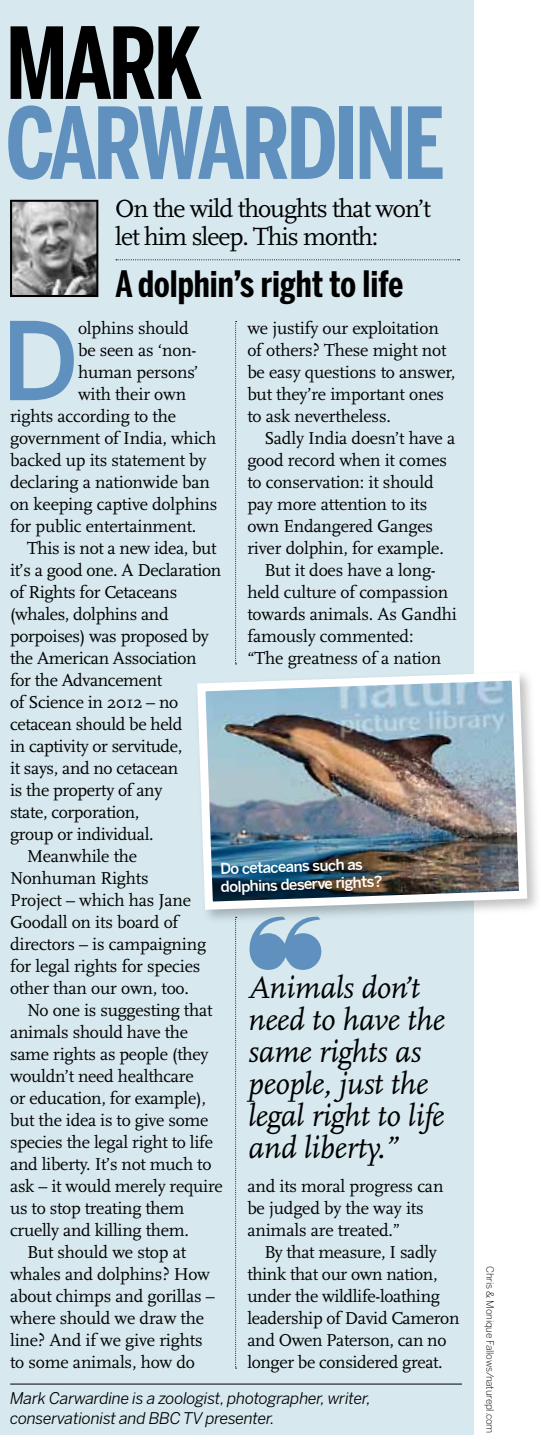
<style>
.page{position:relative;width:541px;height:1442px;background:#fff}
.page>*{position:absolute;margin:0;border:0;box-sizing:border-box;transform-origin:0 0}
.t1{font:500 107.2px "Benton Sans";color:#6090be}
.t2{font:700 98px "Benton Sans Comp";letter-spacing:-.04em;color:#6090be}
.t3{font:700 98px "Benton Sans Comp";color:#000}
.t4{font:700 36px "Benton Sans Comp";color:#000}
.t5{font:italic 32px/32px "Scala";letter-spacing:-.01em;color:#000}
.t6{font:26px/28px "Scala";letter-spacing:-.04em;color:#000}
.t7{font:18px/22px "Scala";letter-spacing:-.01em;color:#000}
.t8{font:italic 16px/20px "Benton Sans";letter-spacing:-.02em;color:#000}
.t9{font:500 15px/18px "Benton Sans";color:#fff}
.t10{font:300 10px "Benton Sans";letter-spacing:-.02em;color:#000}
</style>
<div class="page">
<div style="left:0;top:0;width:474px;height:1434px;background:#d7e9ef"></div>
<img style="left:13px;top:203px;width:82px;height:91px">
<div style="left:10px;top:200px;width:88px;height:97px;border:2px solid #000"></div>
<svg style="left:235px;top:321px;width:1px;height:343px"></svg>
<svg style="left:116px;top:259px;width:343px;height:1px"></svg>
<hr style="left:10px;top:1383px;width:452px;height:1px;background:#000">
<div style="left:194px;top:669px;width:347px;height:255px;background:#000;opacity:.25"></div>
<img style="left:194px;top:669px;width:337px;height:245px">
<svg style="left:235px;top:916px;width:1px;height:452px"></svg>
<svg style="left:249px;top:915px;width:72px;height:9px"></svg>
<h2 class="t3" style="left:6px;top:6px;width:197px">MARK</h2>
<h2 class="t2" style="left:6px;top:86px;width:440px">CARWARDINE</h2>
<h3 class="t6" style="left:115px;top:195px;width:317px">On the wild thoughts that won’t let him sleep. This month:</h3>
<h3 class="t4" style="left:115px;top:263px;width:289px">A DOLPHIN’S RIGHT TO LIFE</h3>
<p class="t7" style="left:247px;top:317px;width:209px">we justify our exploitation of others? These might not be easy questions to answer, but they’re important ones to ask nevertheless.</p>
<p class="t7" style="left:264px;top:427px;width:192px">Sadly India doesn’t have a</p>
<p class="t7" style="left:247px;top:449px;width:201px">good record when it comes</p>
<p class="t7" style="left:247px;top:471px;width:188px">to conservation: it should</p>
<p class="t7" style="left:247px;top:493px;width:181px">pay more attention to its</p>
<p class="t7" style="left:247px;top:515px;width:187px">own Endangered Ganges</p>
<p class="t7" style="left:247px;top:537px;width:198px">river dolphin, for example.</p>
<p class="t7" style="left:264px;top:559px;width:173px">But it does have a long-</p>
<p class="t7" style="left:247px;top:581px;width:202px">held culture of compassion</p>
<p class="t7" style="left:247px;top:603px;width:211px">towards animals. As Gandhi</p>
<p class="t7" style="left:247px;top:625px;width:168px">famously commented:</p>
<p class="t7" style="left:247px;top:647px;width:195px">“The greatness of a nation</p>
<h1 class="t1" style="left:1px;top:297px;width:80px">D</h1>
<p class="t7" style="left:78px;top:318px;width:112px">olphins should</p>
<p class="t7" style="left:78px;top:340px;width:120px">be seen as ‘non-</p>
<p class="t7" style="left:78px;top:361px;width:122px">human persons’</p>
<p class="t7" style="left:78px;top:383px;width:110px">with their own</p>
<p class="t7" style="left:10px;top:405px;width:167px">rights according to the</p>
<p class="t7" style="left:10px;top:427px;width:208px">government of India, which</p>
<p class="t7" style="left:10px;top:449px;width:198px">backed up its statement by</p>
<p class="t7" style="left:10px;top:471px;width:201px">declaring a nationwide ban</p>
<p class="t7" style="left:10px;top:493px;width:209px">on keeping captive dolphins</p>
<p class="t7" style="left:10px;top:515px;width:188px">for public entertainment.</p>
<p class="t7" style="left:27px;top:537px;width:191px">This is not a new idea, but</p>
<p class="t7" style="left:10px;top:559px;width:213px">it’s a good one. A Declaration</p>
<p class="t7" style="left:10px;top:581px;width:169px">of Rights for Cetaceans</p>
<p class="t7" style="left:10px;top:603px;width:160px">(whales, dolphins and</p>
<p class="t7" style="left:10px;top:625px;width:200px">porpoises) was proposed by</p>
<p class="t7" style="left:10px;top:647px;width:188px">the American Association</p>
<p class="t7" style="left:10px;top:669px;width:154px">for the Advancement</p>
<p class="t7" style="left:10px;top:691px;width:170px">of Science in 2012 – no</p>
<p class="t7" style="left:10px;top:713px;width:174px">cetacean should be held</p>
<p class="t7" style="left:10px;top:735px;width:174px">in captivity or servitude,</p>
<p class="t7" style="left:10px;top:757px;width:170px">it says, and no cetacean</p>
<p class="t7" style="left:10px;top:779px;width:154px">is the property of any</p>
<p class="t7" style="left:10px;top:801px;width:131px">state, corporation,</p>
<p class="t7" style="left:10px;top:823px;width:145px">group or individual.</p>
<p class="t7" style="left:27px;top:845px;width:112px">Meanwhile the</p>
<p class="t7" style="left:10px;top:867px;width:140px">Nonhuman Rights</p>
<p class="t7" style="left:10px;top:889px;width:183px">Project – which has Jane</p>
<p class="t7" style="left:10px;top:911px;width:170px">Goodall on its board of</p>
<p class="t7" style="left:10px;top:933px;width:198px">directors – is campaigning</p>
<p class="t7" style="left:10px;top:955px;width:192px">for legal rights for species</p>
<p class="t7" style="left:10px;top:977px;width:180px">other than our own, too.</p>
<p class="t7" style="left:27px;top:999px;width:187px">No one is suggesting that</p>
<p class="t7" style="left:10px;top:1021px;width:179px">animals should have the</p>
<p class="t7" style="left:10px;top:1043px;width:200px">same rights as people (they</p>
<p class="t7" style="left:10px;top:1065px;width:185px">wouldn’t need healthcare</p>
<p class="t7" style="left:10px;top:1087px;width:197px">or education, for example),</p>
<p class="t7" style="left:10px;top:1109px;width:200px">but the idea is to give some</p>
<p class="t7" style="left:10px;top:1131px;width:204px">species the legal right to life</p>
<p class="t7" style="left:10px;top:1153px;width:203px">and liberty. It’s not much to</p>
<p class="t7" style="left:10px;top:1175px;width:214px">ask – it would merely require</p>
<p class="t7" style="left:10px;top:1197px;width:176px">us to stop treating them</p>
<p class="t7" style="left:10px;top:1219px;width:180px">cruelly and killing them.</p>
<p class="t7" style="left:27px;top:1241px;width:160px">But should we stop at</p>
<p class="t7" style="left:10px;top:1263px;width:201px">whales and dolphins? How</p>
<p class="t7" style="left:10px;top:1285px;width:206px">about chimps and gorillas –</p>
<p class="t7" style="left:10px;top:1307px;width:195px">where should we draw the</p>
<p class="t7" style="left:10px;top:1329px;width:194px">line? And if we give rights</p>
<p class="t7" style="left:10px;top:1351px;width:186px">to some animals, how do</p>
<p class="t9" style="left:220px;top:859px;width:163px;rotate:-2deg">Do cetaceans such as dolphins deserve rights?</p>
<h3 class="t5" style="left:248px;top:972px;width:198px">Animals don’t need to have the same rights as people, just the legal right to life and liberty.”</h3>
<p class="t7" style="left:247px;top:1175px;width:197px">and its moral progress can be judged by the way its animals are treated.”</p>
<p class="t7" style="left:247px;top:1241px;width:213px;text-indent:17px">By that measure, I sadly think that our own nation, under the wildlife-loathing leadership of David Cameron and Owen Paterson, can no longer be considered great.</p>
<p class="t8" style="left:10px;top:1388px;width:362px">Mark Carwardine is a zoologist, photographer, writer, conservationist and BBC TV presenter.</p>
<p class="t10" style="left:496px;top:1266px;width:169px;rotate:90deg">Chris &amp; Monique Fallows/naturepl.com</p>
</div>
